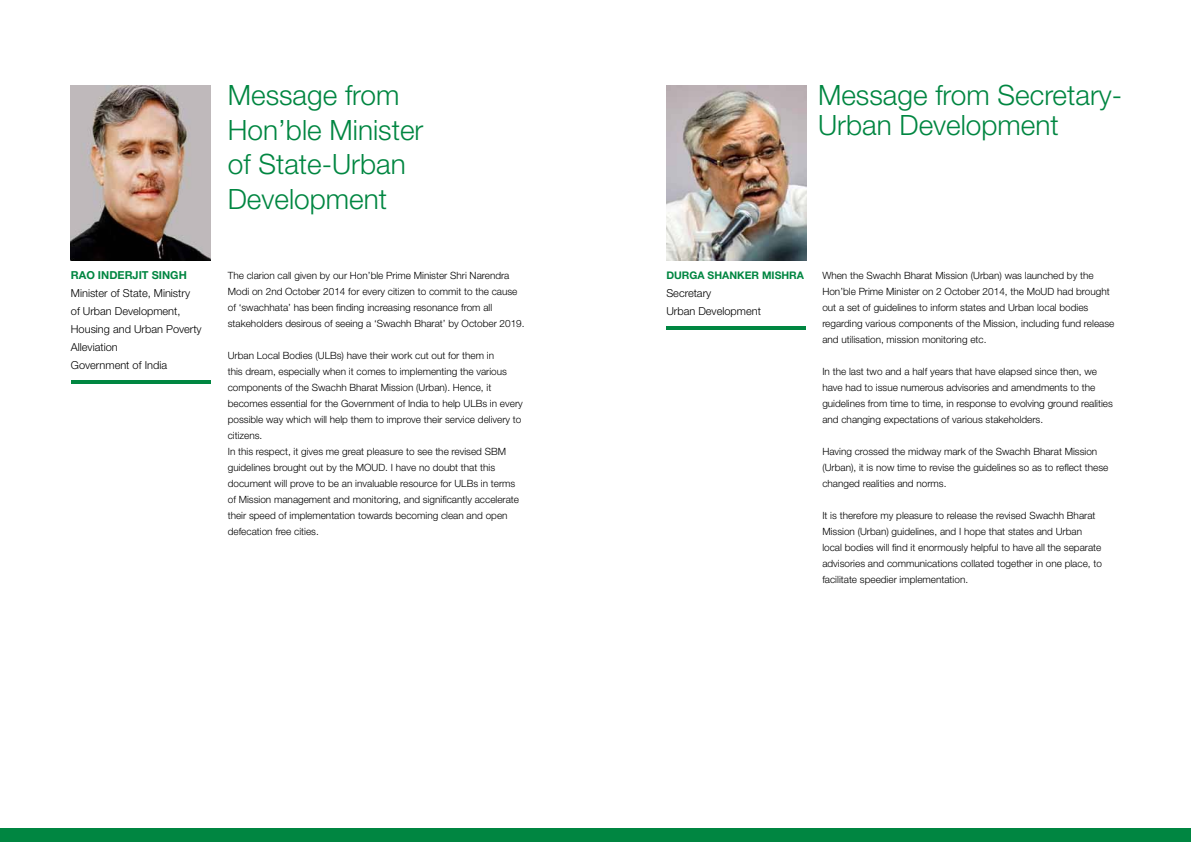
<style>
.page{position:relative;width:1191px;height:842px;background:#fff}
.page>*{position:absolute;margin:0;border:0;box-sizing:border-box;transform-origin:0 0}
.t1{font:300 28px/34.7px "Helvetica Neue LT Std";color:#008641}
.t2{font:300 11px/18px "Helvetica Neue LT Std";color:#000}
.t3{font:700 11px "Helvetica Neue LT Std";color:#008641}
.t4{font:700 10.5px "Helvetica Neue LT Std";color:#008641}
.t5{font:300 10px/16px "Helvetica Neue LT Std";color:#000}
</style>
<div class="page">
<div style="left:0;top:828px;width:1191px;height:14px;background:#008641"></div>
<img style="left:71px;top:85px;width:140px;height:175px">
<hr style="left:71px;top:381px;width:140px;height:3px;background:#008641">
<hr style="left:666px;top:326px;width:140px;height:4px;background:#008641">
<img style="left:666px;top:85px;width:140px;height:175px">
<p class="t3" style="left:71px;top:268px;width:117px">RAO INDERJIT SINGH</p>
<p class="t2" style="left:71px;top:283px;width:132px">Minister of State, Ministry of Urban Development,<br>Housing and Urban Poverty<br>Alleviation<br>Government of India</p>
<h1 class="t1" style="left:228px;top:77px;width:197px">Message from<br>Hon’ble Minister of State-Urban<br>Development</h1>
<p class="t5" style="left:228px;top:267px;width:298px">The clarion call given by our Hon’ble Prime Minister Shri Narendra Modi on 2nd October 2014 for every citizen to commit to the cause of ‘swachhata’ has been finding increasing resonance from all stakeholders desirous of seeing a ‘Swachh Bharat’ by October 2019.</p>
<p class="t5" style="left:228px;top:347px;width:296px">Urban Local Bodies (ULBs) have their work cut out for them in<br>this dream, especially when it comes to implementing the various components of the Swachh Bharat Mission (Urban). Hence, it becomes essential for the Government of India to help ULBs in every possible way which will help them to improve their service delivery to citizens.<br>In this respect, it gives me great pleasure to see the revised SBM guidelines brought out by the MOUD. I have no doubt that this document will prove to be an invaluable resource for ULBs in terms of Mission management and monitoring, and significantly accelerate their speed of implementation towards becoming clean and open defecation free cities.</p>
<h1 class="t1" style="left:818px;top:80px;width:305px;line-height:29.9px">Message from Secretary-<br>Urban Development</h1>
<p class="t4" style="left:666px;top:268px;width:57px">DU RGA SHANK</p>
<p class="t4" style="left:745px;top:268px;width:61px">ER MISHRA</p>
<p class="t2" style="left:666px;top:283px;width:96px">Secretary<br>Urban Development</p>
<p class="t5" style="left:822px;top:267px;width:293px">When the Swachh Bharat Mission (Urban) was launched by the Hon’ble Prime Minister on 2 October 2014, the MoUD had brought out a set of guidelines to inform states and Urban local bodies regarding various components of the Mission, including fund release and utilisation, mission monitoring etc.</p>
<p class="t5" style="left:822px;top:363px;width:292px">In the last two and a half years that have elapsed since then, we have had to issue numerous advisories and amendments to the guidelines from time to time, in response to evolving ground realities and changing expectations of various stakeholders.</p>
<p class="t5" style="left:822px;top:443px;width:287px">Having crossed the midway mark of the Swachh Bharat Mission (Urban), it is now time to revise the guidelines so as to reflect these changed realities and norms.</p>
<p class="t5" style="left:822px;top:507px;width:281px">It is therefore my pleasure to release the revised Swachh Bharat Mission (Urban) guidelines, and I hope that states and Urban local bodies will find it enormously helpful to have all the separate advisories and communications collated together in one place, to facilitate speedier implementation.</p>
</div>
